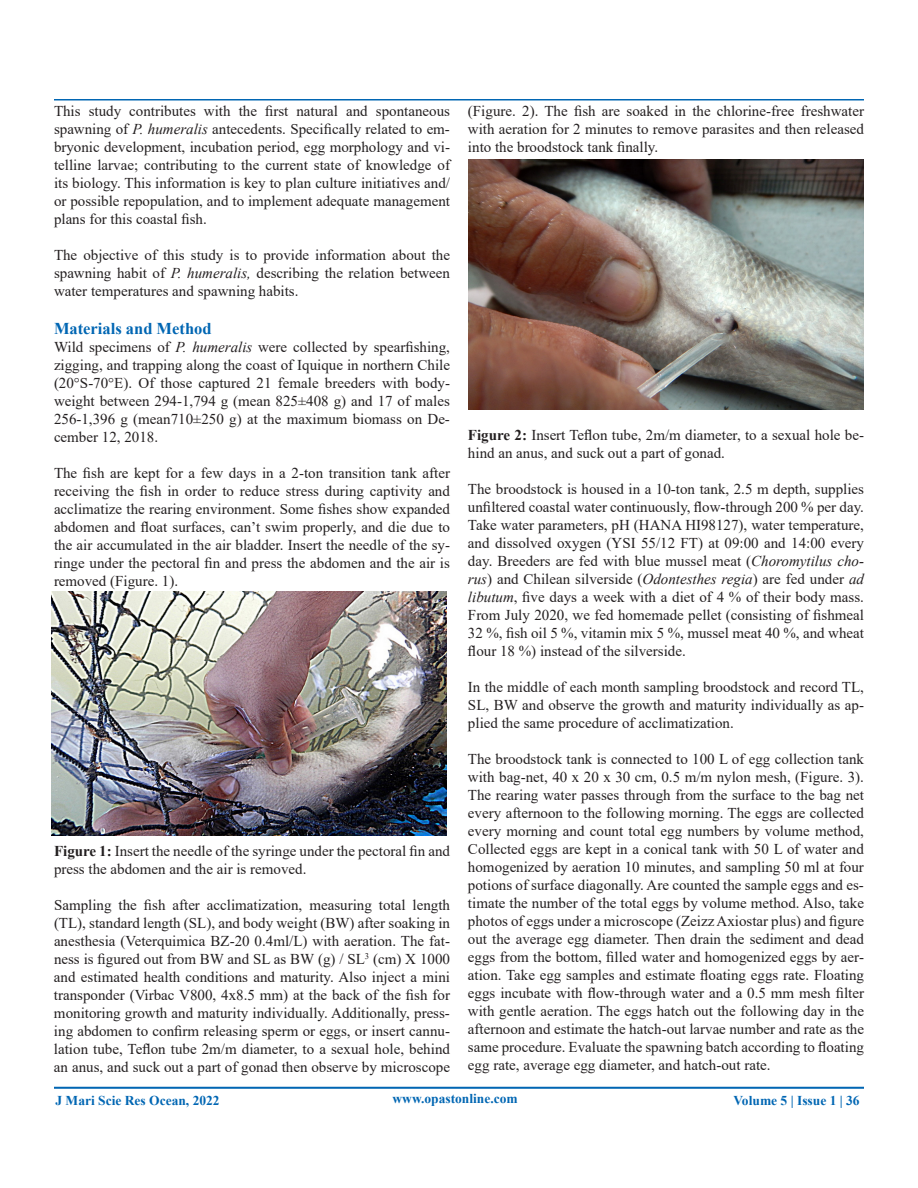
<style>
.page{position:relative;width:918px;height:1188px;background:#fff}
.page>*{position:absolute;margin:0;border:0;box-sizing:border-box;transform-origin:0 0}
.t1{font:700 16.5px "Times New Roman";color:#0166b3}
.t2{font:15px/18px "Times New Roman";color:#231f20;text-align:justify}
.t3{font:700 13.5px "Times New Roman";color:#0166b3}
.s1{font-style:italic}
.s2{font-weight:700}
</style>
<div class="page">
<hr style="left:54px;top:99px;width:810px;height:1px;background:#0166b3">
<hr style="left:54px;top:1087px;width:810px;height:2px;background:#0166b3">
<img style="left:51px;top:592px;width:396px;height:244px">
<img style="left:468px;top:160px;width:396px;height:249px">
<p class="t2" style="left:54px;top:101px;width:398px">This study contributes with the first natural and spontaneous spawning of <span class="s1">P. humeralis</span> antecedents. Specifically related to em&shy;bryonic development, incubation period, egg morphology and vi&shy;telline larvae; contributing to the current state of knowledge of its biology. This information is key to plan culture initiatives and/ or possible repopulation, and to implement adequate management plans for this coastal fish.</p>
<p class="t2" style="left:54px;top:245px;width:398px">The objective of this study is to provide information about the spawning habit of <span class="s1">P. humeralis,</span> describing the relation between water temperatures and spawning habits.</p>
<p class="t1" style="left:54px;top:316px;width:159px">Materials and Method</p>
<p class="t2" style="left:54px;top:337px;width:398px">Wild specimens of <span class="s1">P. humeralis</span> were collected by spearfishing, zigging, and trapping along the coast of Iquique in northern Chile (20°S-70°E). Of those captured 21 female breeders with body&shy;weight between 294-1,794 g (mean 825±408 g) and 17 of males 256-1,396 g (mean710±250 g) at the maximum biomass on De&shy;cember 12, 2018.</p>
<p class="t2" style="left:54px;top:463px;width:398px">The fish are kept for a few days in a 2-ton transition tank after receiving the fish in order to reduce stress during captivity and acclimatize the rearing environment. Some fishes show expanded abdomen and float surfaces, can’t swim properly, and die due to the air accumulated in the air bladder. Insert the needle of the sy&shy;ringe under the pectoral fin and press the abdomen and the air is removed (Figure. 1).</p>
<p class="t2" style="left:54px;top:841px;width:398px"><span class="s2">Figure 1:</span> Insert the needle of the syringe under the pectoral fin and press the abdomen and the air is removed.</p>
<p class="t2" style="left:54px;top:895px;width:398px">Sampling the fish after acclimatization, measuring total length (TL), standard length (SL), and body weight (BW) after soaking in anesthesia (Veterquimica BZ-20 0.4ml/L) with aeration. The fat&shy;ness is figured out from BW and SL as BW (g) / SL<sup>3</sup> (cm) X 1000 and estimated health conditions and maturity. Also inject a mini transponder (Virbac V800, 4x8.5 mm) at the back of the fish for monitoring growth and maturity individually. Additionally, press&shy;ing abdomen to confirm releasing sperm or eggs, or insert cannu&shy;lation tube, Teflon tube 2m/m diameter, to a sexual hole, behind an anus, and suck out a part of gonad then observe by microscope</p>
<p class="t2" style="left:468px;top:101px;width:398px">(Figure. 2). The fish are soaked in the chlorine-free freshwater with aeration for 2 minutes to remove parasites and then released into the broodstock tank finally.</p>
<p class="t2" style="left:468px;top:425px;width:397px"><span class="s2">Figure 2:</span> Insert Teflon tube, 2m/m diameter, to a sexual hole be&shy;hind an anus, and suck out a part of gonad.</p>
<p class="t2" style="left:468px;top:479px;width:398px">The broodstock is housed in a 10-ton tank, 2.5 m depth, supplies unfiltered coastal water continuously, flow-through 200 % per day.<br>Take water parameters, pH (HANA HI98127), water temperature, and dissolved oxygen (YSI 55/12 FT) at 09:00 and 14:00 every day. Breeders are fed with blue mussel meat (<span class="s1">Choromytilus cho&shy;rus</span>) and Chilean silverside (<span class="s1">Odontesthes regia</span>) are fed under <span class="s1">ad libutum</span>, five days a week with a diet of 4 % of their body mass.<br>From July 2020, we fed homemade pellet (consisting of fishmeal 32 %, fish oil 5 %, vitamin mix 5 %, mussel meat 40 %, and wheat flour 18 %) instead of the silverside.</p>
<p class="t2" style="left:468px;top:677px;width:398px">In the middle of each month sampling broodstock and record TL, SL, BW and observe the growth and maturity individually as ap&shy;plied the same procedure of acclimatization.</p>
<p class="t2" style="left:468px;top:749px;width:398px">The broodstock tank is connected to 100 L of egg collection tank with bag-net, 40 x 20 x 30 cm, 0.5 m/m nylon mesh, (Figure. 3).<br>The rearing water passes through from the surface to the bag net every afternoon to the following morning. The eggs are collected every morning and count total egg numbers by volume method, Collected eggs are kept in a conical tank with 50 L of water and homogenized by aeration 10 minutes, and sampling 50 ml at four potions of surface diagonally. Are counted the sample eggs and es&shy;timate the number of the total eggs by volume method. Also, take photos of eggs under a microscope (Zeizz Axiostar plus) and figure out the average egg diameter. Then drain the sediment and dead eggs from the bottom, filled water and homogenized eggs by aer&shy;ation. Take egg samples and estimate floating eggs rate. Floating eggs incubate with flow-through water and a 0.5 mm mesh filter with gentle aeration. The eggs hatch out the following day in the afternoon and estimate the hatch-out larvae number and rate as the same procedure. Evaluate the spawning batch according to floating egg rate, average egg diameter, and hatch-out rate.</p>
<p class="t3" style="left:55px;top:1090px;width:166px">J Mari Scie Res Ocean, 2022</p>
<p class="t3" style="left:393px;top:1089px;width:127px">www.opastonline.com</p>
<p class="t3" style="left:733px;top:1090px;width:128px">Volume 5 | Issue 1 | 36</p>
</div>
